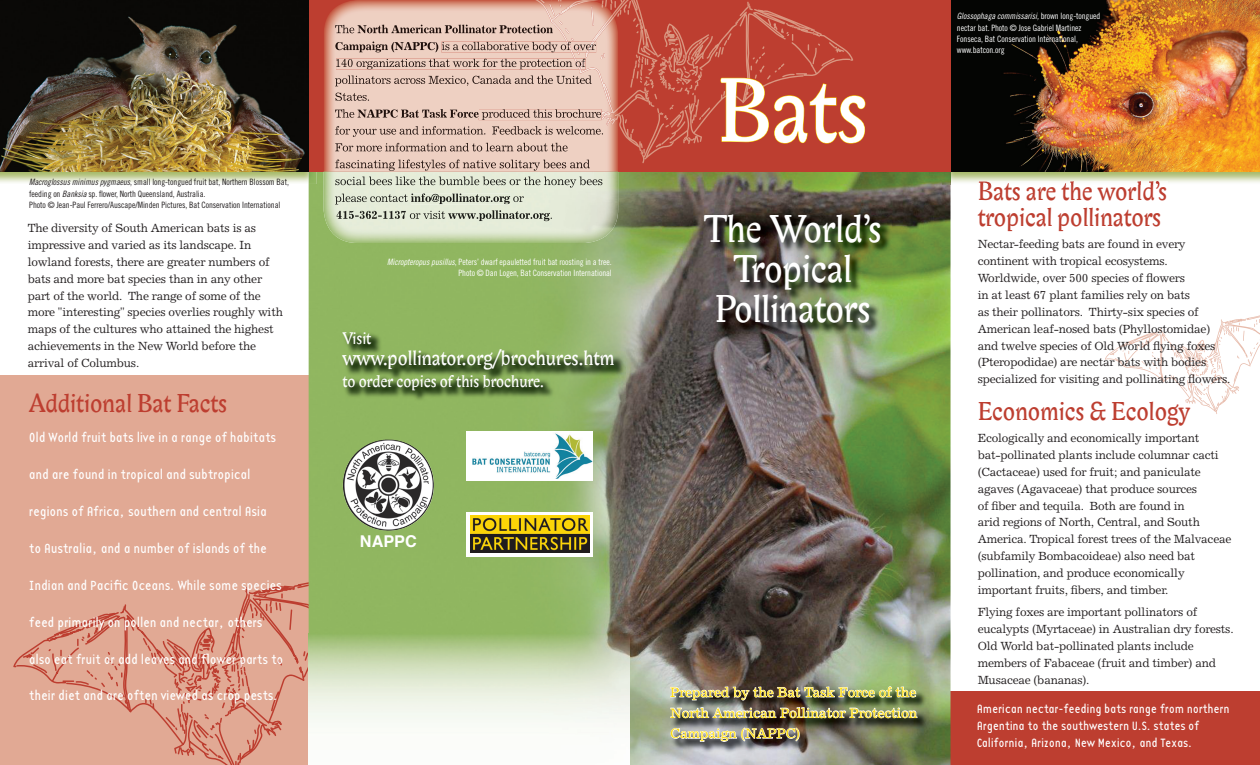
<style>
.page{position:relative;width:1260px;height:765px;background:#fff}
.page>*{position:absolute;margin:0;border:0;box-sizing:border-box;transform-origin:0 0}
.t1{font:87.5px "Biblon ITC";color:#fff}
.t2{font:37.5px/40px "Biblon ITC";color:#fff;text-align:center}
.t3{font:25px/26.2px "Biblon ITC";color:#bd3e30}
.t4{font:20px "Biblon ITC";color:#fff}
.t5{font:16.25px "Biblon ITC";color:#fff}
.t6{font:700 16.25px "Helvetica";color:#fff}
.t7{font:13.75px "Base Twelve Sans";letter-spacing:-.02em;color:#fff}
.t8{font:13.75px/20.6px "Excelsior";color:#ffdc01;text-align:justify}
.t9{font:12.5px/16.9px "Base Twelve Sans";letter-spacing:-.02em;color:#fff}
.t10{font:11.88px/16.9px "Excelsior";letter-spacing:-.02em;color:#231f20}
.t11{font:8.75px/11.2px "Trade Gothic Cond Eighteen";letter-spacing:-.01em;color:#231f20}
.t12{font:8.75px/11.2px "Trade Gothic Cond Eighteen";letter-spacing:-.01em;color:#fff;text-align:right}
.t13{font:8.75px "Trade Gothic Cond Eighteen Obl";letter-spacing:-.01em;color:#fff}
.s1{font-family:"Trade Gothic Cond Eighteen Obl"}
.s2{font-family:"Trade Gothic Cond Eighteen"}
</style>
<div class="page">
<div style="left:0;top:375px;width:317px;height:390px;background:#e1a994"></div>
<div style="left:940px;top:692px;width:320px;height:73px;background:#bd3e30"></div>
<svg style="left:23px;top:585px;width:286px;height:180px"></svg>
<svg style="left:1105px;top:315px;width:155px;height:99px"></svg>
<img style="left:309px;top:171px;width:642px;height:594px">
<img style="left:0;top:171px;width:309px;height:13px">
<img style="left:309px;top:171px;width:7px;height:13px">
<img style="left:0;top:0;width:309px;height:171px">
<img style="left:704px;top:214px;width:188px;height:120px">
<img style="left:951px;top:171px;width:309px;height:12px">
<svg style="left:942px;top:171px;width:9px;height:13px"></svg>
<img style="left:979px;top:181px;width:188px;height:3px">
<img style="left:951px;top:0;width:309px;height:171px">
<img style="left:670px;top:686px;width:259px;height:67px">
<img style="left:670px;top:648px;width:246px;height:53px">
<svg style="left:670px;top:707px;width:248px;height:11px"></svg>
<svg style="left:670px;top:727px;width:130px;height:15px"></svg>
<div style="left:309px;top:0;width:642px;height:171px;background:#bd3e30"></div>
<img style="left:342px;top:332px;width:283px;height:70px">
<img style="left:309px;top:634px;width:320px;height:131px">
<svg style="left:467px;top:512px;width:126px;height:45px"></svg>
<img style="left:470px;top:515px;width:119px;height:37px">
<img style="left:343px;top:440px;width:63px;height:91px">
<img style="left:324px;top:0;width:294px;height:243px">
<img style="left:535px;top:0;width:75px;height:54px">
<img style="left:559px;top:4px;width:46px;height:108px">
<img style="left:335px;top:25px;width:19px;height:8px">
<img style="left:358px;top:25px;width:195px;height:8px">
<img style="left:335px;top:42px;width:104px;height:10px">
<img style="left:442px;top:42px;width:154px;height:11px">
<img style="left:566px;top:42px;width:29px;height:11px">
<img style="left:336px;top:58px;width:238px;height:12px">
<svg style="left:574px;top:49px;width:15px;height:21px"></svg>
<img style="left:335px;top:75px;width:257px;height:11px">
<img style="left:335px;top:93px;width:34px;height:8px">
<img style="left:335px;top:109px;width:19px;height:9px">
<img style="left:358px;top:109px;width:121px;height:9px">
<img style="left:479px;top:109px;width:122px;height:11px">
<img style="left:335px;top:126px;width:272px;height:11px">
<img style="left:335px;top:143px;width:134px;height:8px">
<img style="left:472px;top:143px;width:96px;height:8px">
<img style="left:335px;top:159px;width:255px;height:12px">
<img style="left:335px;top:176px;width:268px;height:12px">
<img style="left:335px;top:194px;width:73px;height:10px">
<img style="left:411px;top:193px;width:99px;height:11px">
<img style="left:511px;top:196px;width:13px;height:6px">
<img style="left:337px;top:211px;width:69px;height:8px">
<img style="left:406px;top:211px;width:39px;height:8px">
<img style="left:448px;top:210px;width:102px;height:11px">
<svg style="left:610px;top:0;width:256px;height:155px"></svg>
<div style="left:467px;top:431px;width:126px;height:50px;background:#fff"></div>
<img style="left:473px;top:433px;width:120px;height:46px">
<p class="t11" style="left:29px;top:177px;width:261px"><span class="s1">Macroglossus minimus pygmaeus</span>, small long-tongued fruit bat, Northern Blossom Bat, feeding on <span class="s1">Banksia</span> sp. flower, North Queensland, Australia.<br>Photo © Jean-Paul Ferrero/Auscape/Minden Pictures, Bat Conservation International</p>
<p class="t10" style="left:28px;top:219px;width:257px">The diversity of South American bats is as impressive and varied as its landscape. In lowland forests, there are greater numbers of bats and more bat species than in any other part of the world. The range of some of the more "interesting" species overlies roughly with maps of the cultures who attained the highest achievements in the New World before the arrival of Columbus.</p>
<h3 class="t3" style="left:29px;top:390px;width:200px">Additional Bat Facts</h3>
<p class="t7" style="left:29px;top:429px;width:249px">Old World fruit bats live in a range of habitats</p>
<p class="t7" style="left:29px;top:466px;width:223px">and are found in tropical and subtropical</p>
<p class="t7" style="left:29px;top:503px;width:239px">regions of Africa, southern and central Asia</p>
<p class="t7" style="left:29px;top:540px;width:239px">to Australia, and a number of islands of the</p>
<p class="t7" style="left:29px;top:577px;width:254px">Indian and Pacific Oceans. While some species</p>
<p class="t7" style="left:29px;top:613px;width:235px">feed primarily on pollen and nectar, others</p>
<p class="t7" style="left:29px;top:650px;width:256px">also eat fruit or add leaves and flower parts to</p>
<p class="t7" style="left:29px;top:687px;width:250px">their diet and are often viewed as crop pests.</p>
<p class="t12" style="left:387px;top:256px;width:226px"><span class="s1">Micropteropus pusillus</span>, Peters’ dwarf epauletted fruit bat roosting in a tree.<br>Photo © Dan Logen, Bat Conservation International</p>
<h3 class="t5" style="left:343px;top:329px;width:30px">Visit</h3>
<h3 class="t4" style="left:343px;top:347px;width:274px">www.pollinator.org/brochures.htm</h3>
<h3 class="t5" style="left:343px;top:372px;width:203px">to order copies of this brochure.</h3>
<h3 class="t6" style="left:360px;top:528px;width:58px">NAPPC</h3>
<h1 class="t1" style="left:717px;top:61px;width:153px">Bats</h1>
<h2 class="t2" style="left:704px;top:209px;width:179px">The World’s<br>Tropical<br>Pollinators</h2>
<p class="t8" style="left:670px;top:682px;width:248px">Prepared by the Bat Task Force of the North American Pollinator Protection Campaign (NAPPC)</p>
<p class="t13" style="left:957px;top:11px;width:145px">Glossophaga commissarisi, <span class="s2">brown long-tongued</span></p>
<p class="t12" style="left:957px;top:22px;width:126px;text-align:left">nectar bat. Photo © Jose Gabriel Martinez<br>Fonseca, Bat Conservation International, www.batcon.org</p>
<h3 class="t3" style="left:978px;top:178px;width:191px">Bats are the world’s tropical pollinators</h3>
<p class="t10" style="left:978px;top:236px;width:254px">Nectar-feeding bats are found in every continent with tropical ecosystems.<br>Worldwide, over 500 species of flowers<br>in at least 67 plant families rely on bats<br>as their pollinators. Thirty-six species of American leaf-nosed bats (Phyllostomidae) and twelve species of Old World flying foxes (Pteropodidae) are nectar bats with bodies specialized for visiting and pollinating flowers.</p>
<h3 class="t3" style="left:978px;top:398px;width:213px">Economics &amp; Ecology</h3>
<p class="t10" style="left:978px;top:429px;width:255px">Ecologically and economically important bat-pollinated plants include columnar cacti (Cactaceae) used for fruit; and paniculate agaves (Agavaceae) that produce sources<br>of fiber and tequila. Both are found in<br>arid regions of North, Central, and South America. Tropical forest trees of the Malvaceae (subfamily Bombacoideae) also need bat pollination, and produce economically important fruits, fibers, and timber.</p>
<p class="t10" style="left:978px;top:604px;width:257px">Flying foxes are important pollinators of eucalypts (Myrtaceae) in Australian dry forests.<br>Old World bat-pollinated plants include members of Fabaceae (fruit and timber) and Musaceae (bananas).</p>
<p class="t9" style="left:977px;top:700px;width:254px">American nectar-feeding bats range from northern<br>Argentina to the southwestern U.S. states of<br>California, Arizona, New Mexico, and Texas.</p>
</div>
